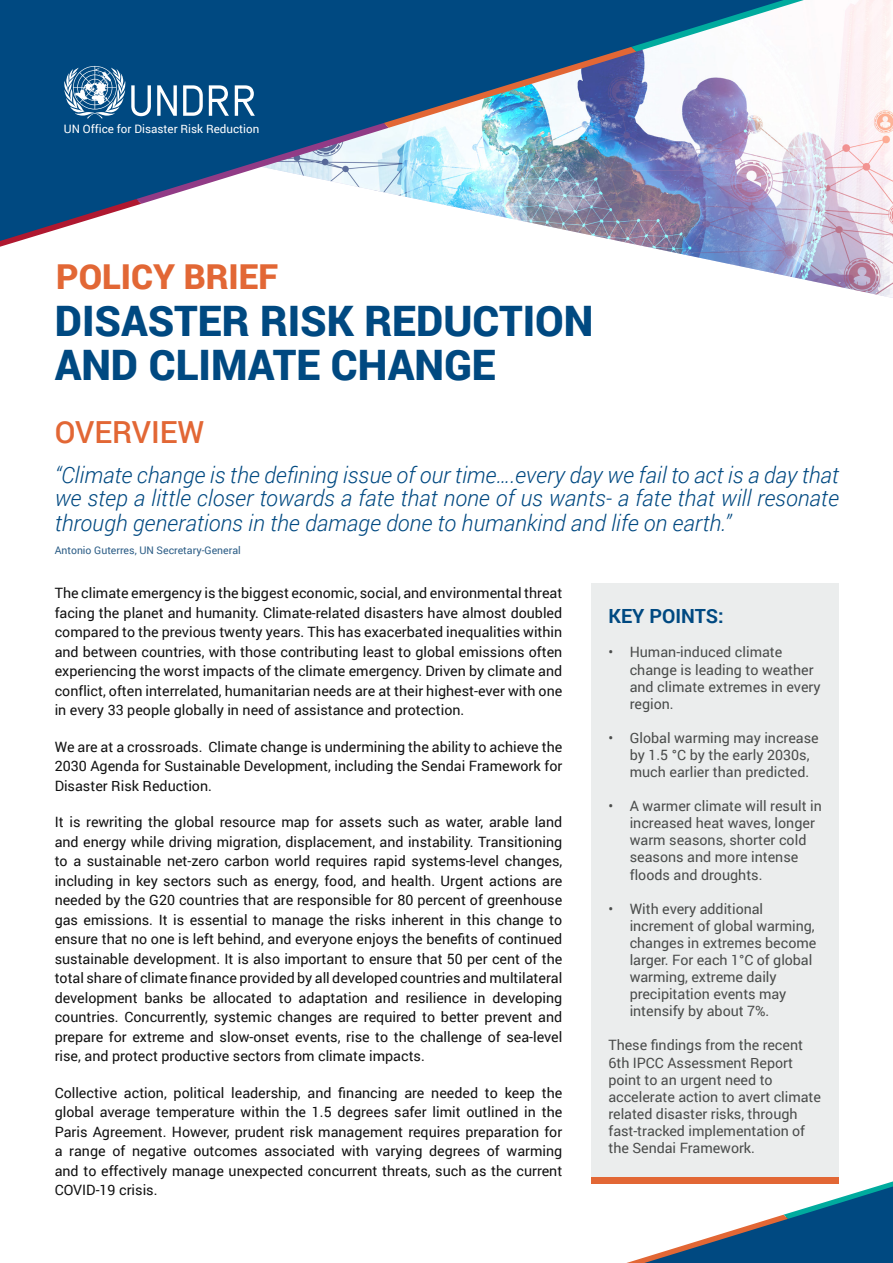
<style>
.page{position:relative;width:893px;height:1263px;background:#fff}
.page>*{position:absolute;margin:0;border:0;box-sizing:border-box;transform-origin:0 0}
.t1{font:900 42px "Roboto";color:#004981}
.t2{font:900 34.35px "Roboto";color:#e26735}
.t3{font:500 30.45px "Roboto";color:#e26735}
.t4{font:italic 300 22.5px/24.5px "Roboto";color:#004981;text-align:justify}
.t5{font:700 19.5px "Roboto";color:#004981}
.t6{font:14.25px/19.5px "Roboto";color:#121212;text-align:justify}
.t7{font:14.25px/17.1px "Roboto";letter-spacing:-.005em;color:#4a4c4b}
.t8{font:11.55px "Roboto";color:#fff}
.t9{font:10.5px "Roboto";color:#2c5d86}
</style>
<div class="page">
<img style="left:648px;top:0;width:245px;height:298px">
<svg style="left:626px;top:1181px;width:267px;height:82px"></svg>
<img style="left:0;top:0;width:804px;height:247px">
<div style="left:591px;top:583px;width:248px;height:600px;background:#ebeded"></div>
<div style="left:591px;top:1177px;width:248px;height:6px;background:#e26735"></div>
<p class="t8" style="left:64px;top:121px;width:197px">UN Office for Disaster Risk Reduction</p>
<h2 class="t2" style="left:56px;top:253px;width:223px">POLICY BRIEF</h2>
<h1 class="t1" style="left:55px;top:291px;width:540px">DISASTER RISK REDUCTION</h1>
<h1 class="t1" style="left:55px;top:335px;width:443px">AND CLIMATE CHANGE</h1>
<h3 class="t3" style="left:55px;top:410px;width:151px">OVERVIEW</h3>
<p class="t4" style="left:55px;top:462px;width:786px">“Climate change is the defining issue of our time….every day we fail to act is a day that we step a little closer towards a fate that none of us wants- a fate that will resonate through generations in the damage done to humankind and life on earth.”</p>
<p class="t9" style="left:55px;top:543px;width:188px">Antonio Guterres, UN Secretary-General</p>
<p class="t6" style="left:55px;top:583px;width:509px">The climate emergency is the biggest economic, social, and environmental threat facing the planet and humanity. Climate-related disasters have almost doubled compared to the previous twenty years. This has exacerbated inequalities within and between countries, with those contributing least to global emissions often experiencing the worst impacts of the climate emergency. Driven by climate and conflict, often interrelated, humanitarian needs are at their highest-ever with one in every 33 people globally in need of assistance and protection.</p>
<p class="t6" style="left:55px;top:736px;width:509px">We are at a crossroads. Climate change is undermining the ability to achieve the 2030 Agenda for Sustainable Development, including the Sendai Framework for Disaster Risk Reduction.</p>
<p class="t6" style="left:55px;top:812px;width:509px">It is rewriting the global resource map for assets such as water, arable land and energy while driving migration, displacement, and instability. Transitioning to a sustainable net-zero carbon world requires rapid systems-level changes, including in key sectors such as energy, food, and health. Urgent actions are needed by the G20 countries that are responsible for 80 percent of greenhouse gas emissions. It is essential to manage the risks inherent in this change to ensure that no one is left behind, and everyone enjoys the benefits of continued sustainable development. It is also important to ensure that 50 per cent of the total share of climate finance provided by all developed countries and multilateral development banks be allocated to adaptation and resilience in developing countries. Concurrently, systemic changes are required to better prevent and prepare for extreme and slow-onset events, rise to the challenge of sea-level rise, and protect productive sectors from climate impacts.</p>
<p class="t6" style="left:55px;top:1082px;width:509px">Collective action, political leadership, and financing are needed to keep the global average temperature within the 1.5 degrees safer limit outlined in the Paris Agreement. However, prudent risk management requires preparation for a range of negative outcomes associated with varying degrees of warming and to effectively manage unexpected concurrent threats, such as the current COVID-19 crisis.</p>
<h3 class="t5" style="left:608px;top:603px;width:117px">KEY POINTS:</h3>
<p class="t7" style="left:630px;top:643px;width:192px;text-indent:-21px">• Human-induced climate change is leading to weather and climate extremes in every region.</p>
<p class="t7" style="left:630px;top:729px;width:191px;text-indent:-21px">• Global warming may increase by 1.5 °C by the early 2030s, much earlier than predicted.</p>
<p class="t7" style="left:630px;top:797px;width:194px;text-indent:-21px">• A warmer climate will result in increased heat waves, longer warm seasons, shorter cold seasons and more intense floods and droughts.</p>
<p class="t7" style="left:630px;top:899px;width:188px;text-indent:-21px">• With every additional increment of global warming, changes in extremes become larger. For each 1°C of global warming, extreme daily precipitation events may intensify by about 7%.</p>
<p class="t7" style="left:608px;top:1036px;width:214px">These findings from the recent<br>6th IPCC Assessment Report point to an urgent need to accelerate action to avert climate related disaster risks, through fast-tracked implementation of the Sendai Framework.</p>
</div>
